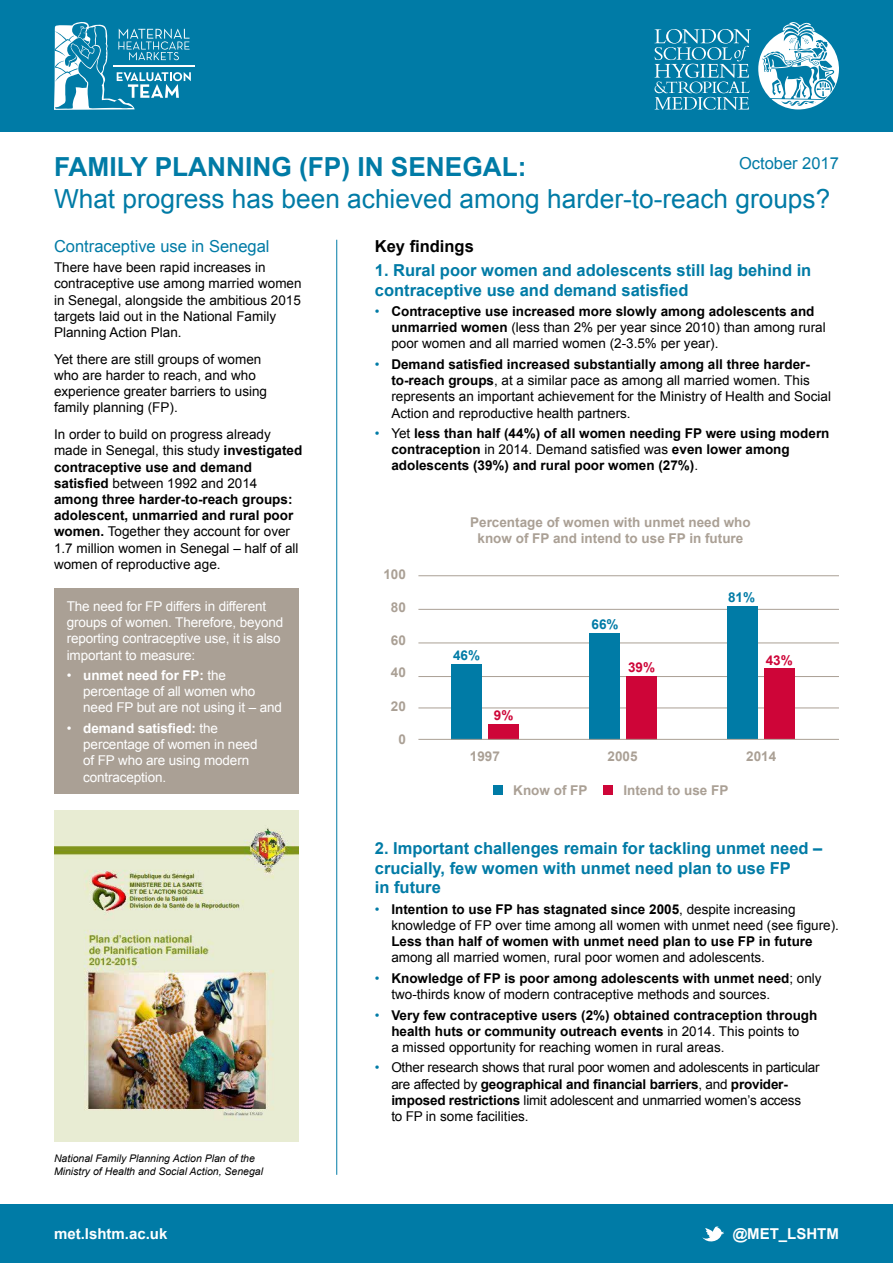
<style>
.page{position:relative;width:893px;height:1263px;background:#fff}
.page>*{position:absolute;margin:0;border:0;box-sizing:border-box;transform-origin:0 0}
.t1{font:26.25px "Arial";color:#007ba6}
.t2{font:700 26.25px "Arial";color:#007ba6}
.t3{font:700 16.5px/19.8px "Arial";color:#007ba6}
.t4{font:16.5px "Arial";color:#007ba6}
.t5{font:700 16.5px "Arial";color:#000}
.t6{font:700 15px "Arial";color:#fff}
.t7{font:13.5px/16.2px "Arial";color:#000}
.t8{font:700 13.5px/16.2px "Arial";color:#000}
.t9{font:13.5px/16.2px "Arial";letter-spacing:-.01em;color:#fff}
.t10{font:700 13.5px/16.2px "Arial";color:#aaa095;text-align:center}
.t11{font:700 13.5px "Arial";color:#007ba6}
.t12{font:700 13.5px "Arial";color:#ce0538}
.t13{font:italic 10.5px/12.6px "Arial";color:#000}
.s1{font-weight:700}
.s2{color:#007ba6}
.s3{font-weight:400;color:#007ba6}
.s4{font-weight:400}
</style>
<div class="page">
<div style="left:0;top:0;width:893px;height:132px;background:#007ba6"></div>
<svg style="left:758px;top:22px;width:81px;height:88px"></svg>
<svg style="left:655px;top:29px;width:96px;height:81px"></svg>
<div style="left:0;top:1205px;width:893px;height:58px;background:#007ba6"></div>
<div style="left:54px;top:588px;width:245px;height:206px;background:#aaa095"></div>
<svg style="left:702px;top:1226px;width:22px;height:16px"></svg>
<hr style="left:336px;top:240px;width:1px;height:935px;background:#007ba6">
<hr style="left:113px;top:65px;width:82px;height:2px;background:#fff">
<svg style="left:54px;top:22px;width:137px;height:88px"></svg>
<img style="left:54px;top:810px;width:245px;height:332px">
<div style="left:493px;top:785px;width:10px;height:10px;background:#007ba6"></div>
<div style="left:603px;top:785px;width:10px;height:10px;background:#ce0538"></div>
<hr style="left:418px;top:575px;width:421px;height:1px;background:#aaa095">
<hr style="left:418px;top:609px;width:421px;height:1px;background:#aaa095">
<hr style="left:418px;top:643px;width:421px;height:1px;background:#aaa095">
<hr style="left:418px;top:676px;width:421px;height:1px;background:#aaa095">
<hr style="left:418px;top:708px;width:421px;height:1px;background:#aaa095">
<div style="left:451px;top:664px;width:30px;height:75px;background:#007ba6"></div>
<div style="left:489px;top:724px;width:30px;height:15px;background:#ce0538"></div>
<div style="left:589px;top:633px;width:30px;height:106px;background:#007ba6"></div>
<div style="left:627px;top:676px;width:30px;height:63px;background:#ce0538"></div>
<div style="left:727px;top:606px;width:30px;height:133px;background:#007ba6"></div>
<div style="left:765px;top:668px;width:30px;height:71px;background:#ce0538"></div>
<hr style="left:418px;top:739px;width:421px;height:1px;background:#aaa095">
<p class="t4" style="left:739px;top:153px;width:101px">October 2017</p>
<h1 class="t2" style="left:54px;top:150px;width:474px">FAMILY PLANNING (FP) IN SENEGAL:</h1>
<h1 class="t1" style="left:54px;top:182px;width:778px">What progress has been achieved among harder-to-reach groups?</h1>
<p class="t4" style="left:54px;top:235px;width:217px">Contraceptive use in Senegal</p>
<p class="t7" style="left:54px;top:259px;width:249px">There have been rapid increases in contraceptive use among married women in Senegal, alongside the ambitious 2015 targets laid out in the National Family Planning Action Plan.</p>
<p class="t7" style="left:54px;top:351px;width:215px">Yet there are still groups of women who are harder to reach, and who experience greater barriers to using family planning (FP).</p>
<p class="t7" style="left:54px;top:427px;width:250px">In order to build on progress already made in Senegal, this study <span class="s1">investigated contraceptive use and demand satisfied</span> between 1992 and 2014 <span class="s1">among three harder-to-reach groups: adolescent, unmarried and rural poor women.</span> Together they account for over 1.7 million women in Senegal – half of all women of reproductive age.</p>
<p class="t5" style="left:375px;top:235px;width:101px">Key findings</p>
<p class="t3" style="left:375px;top:261px;width:438px">1. Rural poor women and adolescents still lag behind in contraceptive use and demand satisfied</p>
<p class="t7" style="left:391px;top:303px;width:436px;text-indent:-16px"><span class="s2">•</span> <span class="s1">Contraceptive use increased more slowly among adolescents and unmarried women</span> (less than 2% per year since 2010) than among rural poor women and all married women (2-3.5% per year).</p>
<p class="t7" style="left:391px;top:356px;width:441px;text-indent:-16px"><span class="s2">•</span> <span class="s1">Demand satisfied increased substantially among all three harder&shy;to-reach groups</span>, at a similar pace as among all married women. This represents an important achievement for the Ministry of Health and Social Action and reproductive health partners.</p>
<p class="t8" style="left:391px;top:426px;width:440px;text-indent:-16px"><span class="s3">•</span> <span class="s4">Yet</span> less than half (44%) of all women needing FP were using modern contraception <span class="s4">in 2014. Demand satisfied was</span> even lower among adolescents (39%) and rural poor women (27%)<span class="s4">.</span></p>
<p class="t10" style="left:470px;top:515px;width:282px">Percentage of women with unmet need who know of FP and intend to use FP in future</p>
<p class="t10" style="left:383px;top:567px;width:24px">100</p>
<p class="t10" style="left:391px;top:599px;width:17px">80</p>
<p class="t10" style="left:391px;top:632px;width:17px">60</p>
<p class="t10" style="left:391px;top:665px;width:17px">40</p>
<p class="t10" style="left:391px;top:699px;width:17px">20</p>
<p class="t10" style="left:398px;top:731px;width:9px">0</p>
<p class="t11" style="left:728px;top:589px;width:29px">81%</p>
<p class="t9" style="left:67px;top:598px;width:218px">The need for FP differs in different groups of women. Therefore, beyond reporting contraceptive use, it is also important to measure:</p>
<p class="t9" style="left:83px;top:667px;width:200px;text-indent:-16px">• <span class="s1">unmet need for FP:</span> the percentage of all women who need FP but are not using it – and</p>
<p class="t9" style="left:83px;top:720px;width:176px;text-indent:-16px">• <span class="s1">demand satisfied:</span> the percentage of women in need of FP who are using modern contraception.</p>
<p class="t11" style="left:591px;top:615px;width:29px">66%</p>
<p class="t11" style="left:453px;top:647px;width:29px">46%</p>
<p class="t12" style="left:766px;top:651px;width:29px">43%</p>
<p class="t12" style="left:628px;top:658px;width:29px">39%</p>
<p class="t12" style="left:494px;top:707px;width:21px">9%</p>
<p class="t10" style="left:470px;top:748px;width:32px">1997</p>
<p class="t10" style="left:607px;top:748px;width:32px">2005</p>
<p class="t10" style="left:746px;top:748px;width:32px">2014</p>
<p class="t10" style="left:513px;top:783px;width:76px">Know of FP</p>
<p class="t10" style="left:623px;top:783px;width:107px">Intend to use FP</p>
<p class="t13" style="left:54px;top:1152px;width:211px">National Family Planning Action Plan of the<br>Ministry of Health and Social Action, Senegal</p>
<p class="t3" style="left:375px;top:838px;width:449px">2. Important challenges remain for tackling unmet need – crucially, few women with unmet need plan to use FP<br>in future</p>
<p class="t7" style="left:391px;top:901px;width:449px;text-indent:-16px"><span class="s2">•</span> <span class="s1">Intention to use FP has stagnated since 2005</span>, despite increasing knowledge of FP over time among all women with unmet need (see figure).</p>
<p class="t8" style="left:391px;top:934px;width:423px">Less than half of women with unmet need plan to use FP in future</p>
<p class="t7" style="left:391px;top:950px;width:375px">among all married women, rural poor women and adolescents.</p>
<p class="t7" style="left:391px;top:970px;width:432px;text-indent:-16px"><span class="s2">•</span> <span class="s1">Knowledge of FP is poor among adolescents with unmet need</span>; only two-thirds know of modern contraceptive methods and sources.</p>
<p class="t8" style="left:391px;top:1007px;width:428px;text-indent:-16px"><span class="s3">•</span> Very few contraceptive users (2%) obtained contraception through health huts or community outreach events <span class="s4">in 2014. This points to<br>a missed opportunity for reaching women in rural areas.</span></p>
<p class="t7" style="left:391px;top:1060px;width:430px;text-indent:-16px"><span class="s2">•</span> Other research shows that rural poor women and adolescents in particular are affected by <span class="s1">geographical and financial barriers</span>, and <span class="s1">provider&shy;imposed restrictions</span> limit adolescent and unmarried women’s access<br>to FP in some facilities.</p>
<p class="t6" style="left:54px;top:1224px;width:115px">met.lshtm.ac.uk</p>
<p class="t6" style="left:733px;top:1224px;width:108px">@MET_LSHTM</p>
</div>
